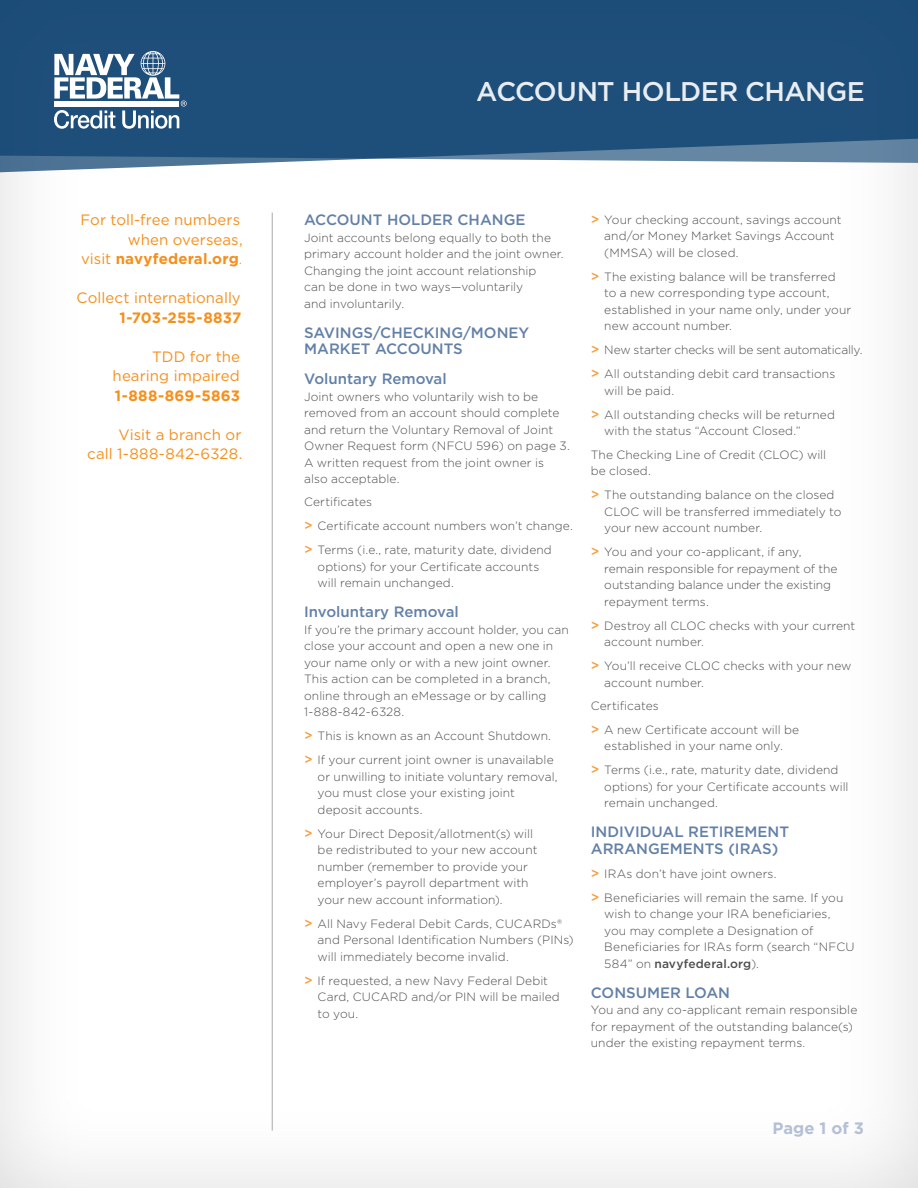
<style>
.page{position:relative;width:918px;height:1188px;background:#fff}
.page>*{position:absolute;margin:0;border:0;box-sizing:border-box;transform-origin:0 0}
.t1{font:500 27px "Gotham";letter-spacing:-.02em;color:#fff}
.t2{font:700 16.5px "Gotham";letter-spacing:.005em;color:#b4c0d6}
.t3{font:500 15px/16.5px "Gotham";color:#6380a7}
.t4{font:15px/19.5px "Gotham";letter-spacing:.005em;color:#f4901d;text-align:right}
.t5{font:700 15px "Gotham";letter-spacing:.015em;color:#f4901d}
.t6{font:300 12px/16.5px "Gotham";letter-spacing:.005em;color:#4d4d4f}
.s1{font-weight:700}
.s2{font-weight:300}
.s3{font-weight:500;font-size:13.5px;color:#f69e3e}
.s4{font-weight:500}
</style>
<div class="page">
<hr style="left:272px;top:213px;width:1px;height:918px;background:#a7a9ac">
<svg style="left:0;top:0;width:918px;height:173px;background:#305c84"></svg>
<svg style="left:54px;top:51px;width:133px;height:78px"></svg>
<p class="t4" style="left:80px;top:210px;width:164px">For toll-free numbers when overseas,<br>visit <span class="s1">navyfederal.org</span><span class="s2">.</span></p>
<p class="t4" style="left:77px;top:288px;width:166px">Collect internationally</p>
<p class="t5" style="left:120px;top:307px;width:123px">1-703-255-8837</p>
<p class="t4" style="left:113px;top:346px;width:129px">TDD for the hearing impaired</p>
<p class="t5" style="left:115px;top:385px;width:127px">1-888-869-5863</p>
<p class="t4" style="left:87px;top:424px;width:157px">Visit a branch or<br>call 1-888-842-6328.</p>
<h1 class="t1" style="left:477px;top:73px;width:390px">ACCOUNT HOLDER CHANGE</h1>
<p class="t3" style="left:304px;top:211px;width:223px">ACCOUNT HOLDER CHANGE</p>
<p class="t6" style="left:304px;top:229px;width:261px">Joint accounts belong equally to both the primary account holder and the joint owner.<br>Changing the joint account relationship<br>can be done in two ways—voluntarily<br>and involuntarily.</p>
<p class="t3" style="left:304px;top:324px;width:227px">SAVINGS/CHECKING/MONEY<br>MARKET ACCOUNTS</p>
<p class="t3" style="left:304px;top:370px;width:144px">Voluntary Removal</p>
<p class="t6" style="left:304px;top:388px;width:267px">Joint owners who voluntarily wish to be removed from an account should complete and return the Voluntary Removal of Joint Owner Request form (NFCU 596) on page 3.<br>A written request from the joint owner is also acceptable.</p>
<p class="t6" style="left:304px;top:490px;width:270px;line-height:24px">Certificates<br><span class="s3">&gt;</span> Certificate account numbers won’t change. <span class="s3">&gt;</span> Terms (i.e., rate, maturity date, dividend</p>
<p class="t6" style="left:318px;top:558px;width:223px">options) for your Certificate accounts will remain unchanged.</p>
<p class="t3" style="left:304px;top:604px;width:156px">Involuntary Removal</p>
<p class="t6" style="left:304px;top:621px;width:266px">If you’re the primary account holder, you can close your account and open a new one in your name only or with a new joint owner.<br>This action can be completed in a branch, online through an eMessage or by calling 1-888-842-6328.</p>
<p class="t6" style="left:304px;top:724px;width:251px;line-height:24px"><span class="s3">&gt;</span> This is known as an Account Shutdown. <span class="s3">&gt;</span> If your current joint owner is unavailable</p>
<p class="t6" style="left:318px;top:768px;width:241px">or unwilling to initiate voluntary removal, you must close your existing joint deposit accounts.</p>
<p class="t6" style="left:318px;top:825px;width:221px;text-indent:-14px"><span class="s3">&gt;</span> Your Direct Deposit/allotment(s) will be redistributed to your new account number (remember to provide your employer’s payroll department with your new account information).</p>
<p class="t6" style="left:318px;top:915px;width:258px;text-indent:-14px"><span class="s3">&gt;</span> All Navy Federal Debit Cards, CUCARDs® and Personal Identification Numbers (PINs) will immediately become invalid.</p>
<p class="t6" style="left:318px;top:972px;width:244px;text-indent:-14px"><span class="s3">&gt;</span> If requested, a new Navy Federal Debit<br>Card, CUCARD and/or PIN will be mailed to you.</p>
<p class="t6" style="left:604px;top:211px;width:239px;text-indent:-14px"><span class="s3">&gt;</span> Your checking account, savings account and/or Money Market Savings Account (MMSA) will be closed.</p>
<p class="t6" style="left:604px;top:268px;width:248px;text-indent:-14px"><span class="s3">&gt;</span> The existing balance will be transferred<br>to a new corresponding type account, established in your name only, under your new account number.</p>
<p class="t6" style="left:591px;top:338px;width:273px;line-height:24px"><span class="s3">&gt;</span> New starter checks will be sent automatically. <span class="s3">&gt;</span> All outstanding debit card transactions</p>
<p class="t6" style="left:591px;top:378px;width:246px;line-height:24px;text-indent:14px">will be paid.<br><span class="s3">&gt;</span> All outstanding checks will be returned</p>
<p class="t6" style="left:591px;top:419px;width:237px;line-height:23.2px;text-indent:14px">with the status “Account Closed.”<br>The Checking Line of Credit (CLOC) will</p>
<p class="t6" style="left:591px;top:459px;width:245px;line-height:24px">be closed.<br><span class="s3">&gt;</span> The outstanding balance on the closed</p>
<p class="t6" style="left:604px;top:503px;width:239px">CLOC will be transferred immediately to your new account number.</p>
<p class="t6" style="left:604px;top:543px;width:235px;text-indent:-14px"><span class="s3">&gt;</span> You and your co-applicant, if any, remain responsible for repayment of the outstanding balance under the existing repayment terms.</p>
<p class="t6" style="left:604px;top:617px;width:253px;text-indent:-14px"><span class="s3">&gt;</span> Destroy all CLOC checks with your current account number.</p>
<p class="t6" style="left:604px;top:657px;width:249px;text-indent:-14px"><span class="s3">&gt;</span> You’ll receive CLOC checks with your new account number.</p>
<p class="t6" style="left:591px;top:693px;width:210px;line-height:24px">Certificates<br><span class="s3">&gt;</span> A new Certificate account will be</p>
<p class="t6" style="left:591px;top:734px;width:249px;line-height:24px;text-indent:14px">established in your name only.<br><span class="s3">&gt;</span> Terms (i.e., rate, maturity date, dividend</p>
<p class="t6" style="left:604px;top:778px;width:246px">options) for your Certificate accounts will remain unchanged.</p>
<p class="t3" style="left:591px;top:824px;width:200px">INDIVIDUAL RETIREMENT<br>ARRANGEMENTS (IRAS)</p>
<p class="t6" style="left:591px;top:861px;width:254px;line-height:24px"><span class="s3">&gt;</span> IRAs don’t have joint owners.<br><span class="s3">&gt;</span> Beneficiaries will remain the same. If you</p>
<p class="t6" style="left:604px;top:906px;width:252px">wish to change your IRA beneficiaries, you may complete a Designation of Beneficiaries for IRAs form (search “NFCU 584” on <span class="s4">navyfederal.org</span>).</p>
<p class="t3" style="left:591px;top:984px;width:141px">CONSUMER LOAN</p>
<p class="t6" style="left:591px;top:1002px;width:268px">You and any co-applicant remain responsible for repayment of the outstanding balance(s) under the existing repayment terms.</p>
<h2 class="t2" style="left:772px;top:1118px;width:93px">Page 1 of 3</h2>
</div>
